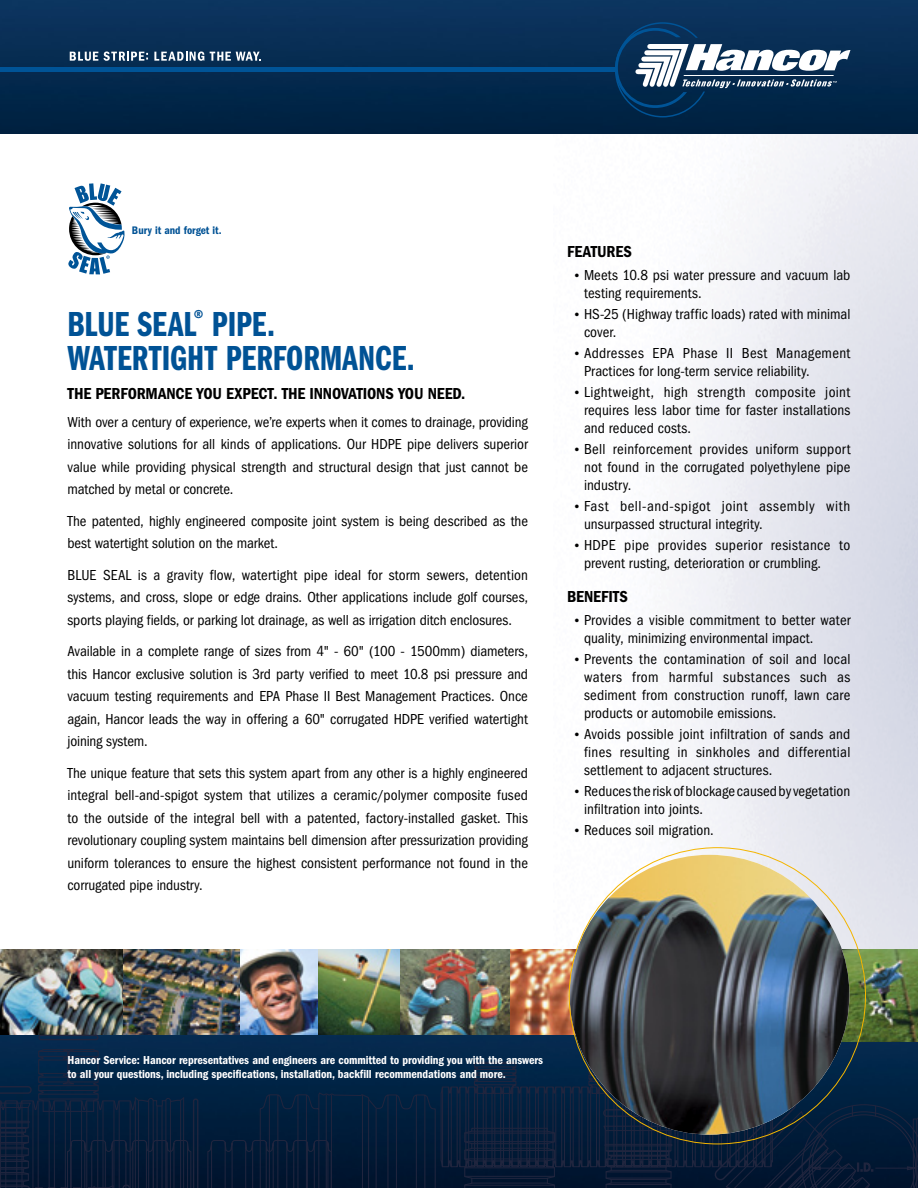
<style>
.page{position:relative;width:918px;height:1188px;background:#fff}
.page>*{position:absolute;margin:0;border:0;box-sizing:border-box;transform-origin:0 0}
.t1{font:36px/34.5px "Franklin Gothic Demi Cmpr";color:#005295}
.t2{font:600 condensed 16.5px "Franklin Gothic";letter-spacing:-.01em;color:#000}
.t3{font:condensed 15px/22.5px "Franklin Gothic";letter-spacing:.005em;color:#000;text-align:justify}
.t4{font:condensed 15px/18px "Franklin Gothic";letter-spacing:.03em;color:#000}
.t5{font:600 condensed 12px/13.5px "Franklin Gothic";letter-spacing:-.005em;color:#fff}
.t6{font:600 condensed 11.4px "Franklin Gothic";color:#005295}
.s1{font-stretch:normal;font-size:10.5px}
</style>
<div class="page">
<img style="left:400px;top:950px;width:110px;height:77px">
<img style="left:554px;top:134px;width:364px;height:816px">
<img style="left:123px;top:950px;width:118px;height:77px">
<img style="left:241px;top:950px;width:159px;height:77px">
<img style="left:510px;top:950px;width:67px;height:77px">
<img style="left:0;top:950px;width:123px;height:77px">
<img style="left:0;top:0;width:918px;height:134px">
<hr style="left:0;top:67px;width:450px;height:4px;background:#005497">
<svg style="left:70px;top:52px;width:78px;height:9px"></svg>
<svg style="left:154px;top:52px;width:50px;height:9px"></svg>
<svg style="left:210px;top:52px;width:51px;height:9px"></svg>
<hr style="left:390px;top:67px;width:226px;height:4px;background:#005497">
<svg style="left:615px;top:22px;width:235px;height:96px"></svg>
<img style="left:842px;top:950px;width:76px;height:77px">
<svg style="left:0;top:1027px;width:918px;height:161px;background:#0a233e"></svg>
<img style="left:570px;top:855px;width:279px;height:280px;border-radius:50%">
<svg style="left:68px;top:183px;width:57px;height:91px"></svg>
<p class="t6" style="left:132px;top:224px;width:91px">Bury it and forget it.</p>
<h1 class="t1" style="left:68px;top:307px;width:349px">BLUE SEAL<sup>®</sup> PIPE.<br>WATERTIGHT PERFORMANCE.</h1>
<p class="t2" style="left:68px;top:384px;width:400px">The performance you expect. The innovations you need.</p>
<p class="t3" style="left:68px;top:411px;width:462px">With over a century of experience, we’re experts when it comes to drainage, providing innovative solutions for all kinds of applications. Our HDPE pipe delivers superior value while providing physical strength and structural design that just cannot be matched by metal or concrete.</p>
<p class="t3" style="left:68px;top:510px;width:462px">The patented, highly engineered composite joint system is being described as the best watertight solution on the market.</p>
<p class="t3" style="left:68px;top:564px;width:462px">BLUE SEAL is a gravity flow, watertight pipe ideal for storm sewers, detention systems, and cross, slope or edge drains. Other applications include golf courses, sports playing fields, or parking lot drainage, as well as irrigation ditch enclosures.</p>
<p class="t3" style="left:68px;top:640px;width:462px">Available in a complete range of sizes from 4" - 60" (100 - 1500mm) diameters, this Hancor exclusive solution is 3rd party verified to meet 10.8 psi pressure and vacuum testing requirements and EPA Phase II Best Management Practices. Once again, Hancor leads the way in offering a 60" corrugated HDPE verified watertight joining system.</p>
<p class="t3" style="left:68px;top:762px;width:462px">The unique feature that sets this system apart from any other is a highly engineered integral bell-and-spigot system that utilizes a ceramic/polymer composite fused to the outside of the integral bell with a patented, factory-installed gasket. This revolutionary coupling system maintains bell dimension after pressurization providing uniform tolerances to ensure the highest consistent performance not found in the corrugated pipe industry.</p>
<p class="t2" style="left:567px;top:242px;width:66px">Features</p>
<p class="t3" style="left:584px;top:266px;width:268px;line-height:18px;text-indent:-10px"><span class="s1">•</span> Meets 10.8 psi water pressure and vacuum lab testing requirements.</p>
<p class="t3" style="left:584px;top:305px;width:268px;line-height:18px;text-indent:-10px"><span class="s1">•</span> HS-25 (Highway traffic loads) rated with minimal cover.</p>
<p class="t3" style="left:584px;top:344px;width:268px;line-height:18px;text-indent:-10px"><span class="s1">•</span> Addresses EPA Phase II Best Management<br>Practices for long-term service reliability.</p>
<p class="t3" style="left:584px;top:383px;width:268px;line-height:18px;text-indent:-10px"><span class="s1">•</span> Lightweight, high strength composite joint requires less labor time for faster installations and reduced costs.</p>
<p class="t3" style="left:584px;top:440px;width:268px;line-height:18px;text-indent:-10px"><span class="s1">•</span> Bell reinforcement provides uniform support not found in the corrugated polyethylene pipe industry.</p>
<p class="t4" style="left:584px;top:497px;width:268px;text-indent:-10px"><span class="s1">•</span> Fast bell-and-spigot joint assembly with unsurpassed structural integrity.</p>
<p class="t3" style="left:584px;top:536px;width:268px;line-height:18px;text-indent:-10px"><span class="s1">•</span> HDPE pipe provides superior resistance to prevent rusting, deterioration or crumbling.</p>
<p class="t2" style="left:567px;top:587px;width:62px">Benefits</p>
<p class="t3" style="left:584px;top:612px;width:268px;line-height:18px;text-indent:-10px"><span class="s1">•</span> Provides a visible commitment to better water quality, minimizing environmental impact.</p>
<p class="t3" style="left:584px;top:651px;width:268px;line-height:18px;text-indent:-10px"><span class="s1">•</span> Prevents the contamination of soil and local waters from harmful substances such as sediment from construction runoff, lawn care products or automobile emissions.</p>
<p class="t3" style="left:584px;top:726px;width:268px;line-height:18px;text-indent:-10px"><span class="s1">•</span> Avoids possible joint infiltration of sands and fines resulting in sinkholes and differential settlement to adjacent structures.</p>
<p class="t3" style="left:584px;top:783px;width:268px;line-height:18px;text-indent:-10px"><span class="s1">•</span> Reduces the risk of blockage caused by vegetation infiltration into joints.</p>
<p class="t3" style="left:574px;top:819px;width:142px"><span class="s1">•</span> Reduces soil migration.</p>
<p class="t5" style="left:68px;top:1053px;width:477px">Hancor Service: Hancor representatives and engineers are committed to providing you with the answers to all your questions, including specifications, installation, backfill recommendations and more.</p>
</div>
